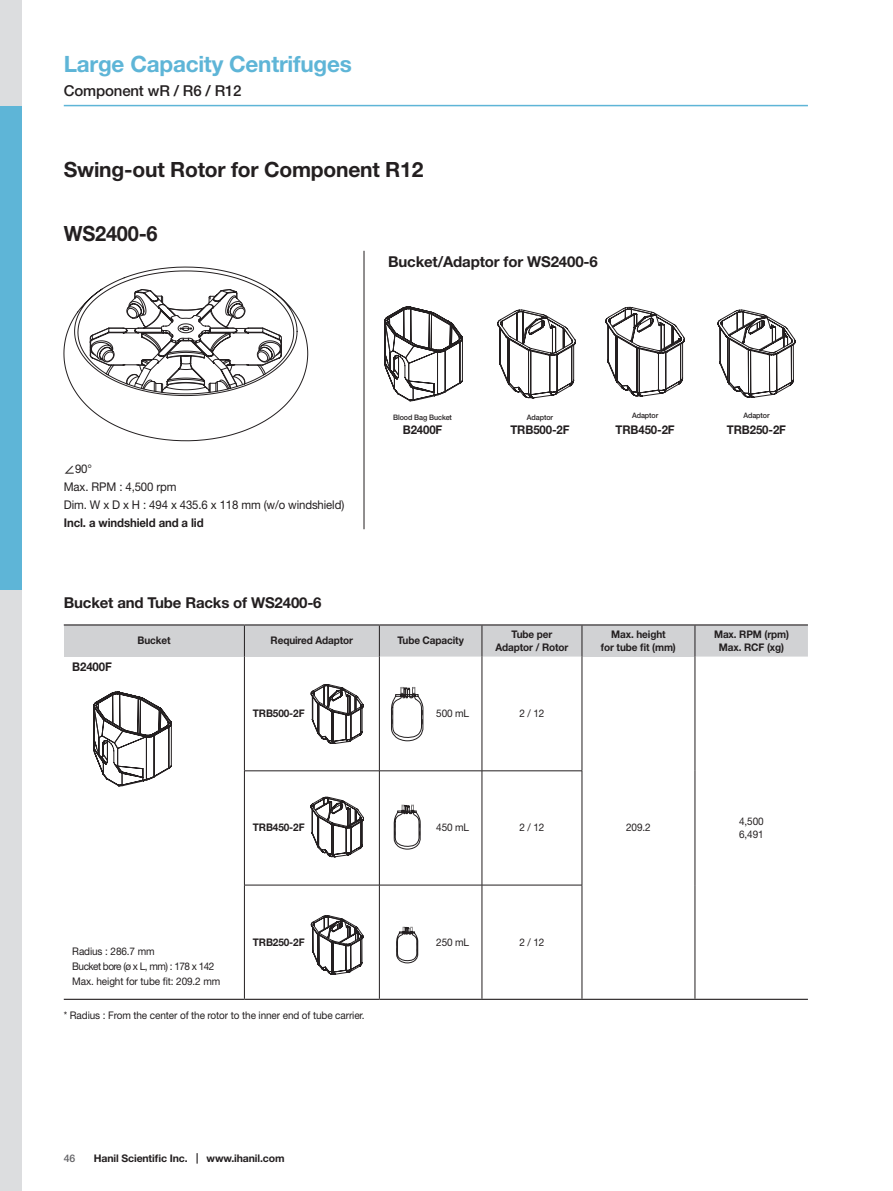
<style>
.page{position:relative;width:893px;height:1191px;background:#fff}
.page>*{position:absolute;margin:0;border:0;box-sizing:border-box;transform-origin:0 0}
.t1{font:700 22.5px "Helvetica Neue LT Std";letter-spacing:-.01em;color:#5eb5d7}
.t2{font:700 21px "Helvetica Neue LT Std";letter-spacing:-.01em;color:#231f20}
.t3{font:700 21px "Helvetica Neue LT Std";letter-spacing:-.01em;color:#231f20;scale:.95 1}
.t4{font:700 15px "Helvetica Neue LT Std";letter-spacing:-.01em;color:#231f20}
.t5{font:500 15px "Helvetica Neue LT Std";letter-spacing:-.01em;color:#231f20}
.t6{font:700 12px "Helvetica Neue LT Std";letter-spacing:-.01em;color:#231f20;scale:.95 1}
.t7{font:12px/18px "Helvetica Neue LT Std";letter-spacing:-.01em;color:#231f20;scale:.95 1}
.t8{font:10.5px/15px "Helvetica Neue LT Std";letter-spacing:-.01em;color:#231f20;scale:.95 1}
.t9{font:700 10.5px/12.6px "Helvetica Neue LT Std";letter-spacing:-.01em;color:#231f20;text-align:center;scale:.95 1}
.t10{font:700 10.5px "Helvetica Neue LT Std";letter-spacing:-.01em;color:#231f20}
.t11{font:500 10.5px "Helvetica Neue LT Std";color:#636366}
.t12{font:500 7.5px "Helvetica Neue LT Std";letter-spacing:-.01em;color:#231f20;scale:.95 1}
.s1{font-family:"Noto Sans CJ Kkr";font-weight:500}
</style>
<div class="page">
<div style="left:0;top:0;width:21px;height:1191px;background:#dcdddf"></div>
<div style="left:0;top:106px;width:21px;height:484px;background:#5eb5d7"></div>
<hr style="left:64px;top:105px;width:744px;height:1px;background:#5eb5d7">
<svg style="left:396px;top:926px;width:22px;height:37px"></svg>
<svg style="left:394px;top:804px;width:26px;height:45px"></svg>
<svg style="left:391px;top:687px;width:32px;height:54px"></svg>
<hr style="left:364px;top:251px;width:1px;height:278px;background:#231f20">
<svg style="left:384px;top:307px;width:79px;height:94px"></svg>
<svg style="left:497px;top:310px;width:79px;height:88px"></svg>
<svg style="left:605px;top:307px;width:80px;height:89px"></svg>
<svg style="left:718px;top:310px;width:77px;height:87px"></svg>
<svg style="left:64px;top:267px;width:244px;height:174px"></svg>
<div style="left:64px;top:625px;width:180px;height:31px;background:#d1d2d4"></div>
<div style="left:244px;top:625px;width:135px;height:31px;background:#d1d2d4"></div>
<div style="left:380px;top:625px;width:428px;height:31px;background:#d1d2d4"></div>
<div style="left:582px;top:625px;width:113px;height:31px;background:#d1d2d4"></div>
<hr style="left:244px;top:625px;width:1px;height:31px;background:#231f20">
<hr style="left:379px;top:625px;width:1px;height:31px;background:#231f20">
<hr style="left:482px;top:625px;width:1px;height:31px;background:#231f20">
<hr style="left:582px;top:625px;width:1px;height:31px;background:#231f20">
<hr style="left:695px;top:625px;width:1px;height:31px;background:#231f20">
<hr style="left:64px;top:624px;width:180px;height:1px;background:#231f20">
<hr style="left:244px;top:624px;width:135px;height:1px;background:#231f20">
<hr style="left:379px;top:624px;width:103px;height:1px;background:#231f20">
<hr style="left:482px;top:624px;width:100px;height:1px;background:#231f20">
<hr style="left:582px;top:624px;width:113px;height:1px;background:#231f20">
<hr style="left:695px;top:624px;width:113px;height:1px;background:#231f20">
<hr style="left:64px;top:998px;width:180px;height:2px;background:#231f20">
<hr style="left:582px;top:998px;width:113px;height:2px;background:#231f20">
<hr style="left:695px;top:998px;width:113px;height:2px;background:#231f20">
<hr style="left:244px;top:998px;width:135px;height:2px;background:#231f20">
<hr style="left:379px;top:998px;width:103px;height:2px;background:#231f20">
<hr style="left:482px;top:998px;width:100px;height:2px;background:#231f20">
<hr style="left:244px;top:656px;width:1px;height:114px;background:#231f20">
<hr style="left:379px;top:656px;width:1px;height:114px;background:#231f20">
<hr style="left:482px;top:656px;width:1px;height:114px;background:#231f20">
<hr style="left:582px;top:656px;width:1px;height:114px;background:#231f20">
<hr style="left:695px;top:656px;width:1px;height:115px;background:#231f20">
<hr style="left:695px;top:771px;width:1px;height:114px;background:#231f20">
<hr style="left:695px;top:885px;width:1px;height:113px;background:#231f20">
<hr style="left:244px;top:770px;width:135px;height:1px;background:#231f20">
<hr style="left:244px;top:771px;width:1px;height:114px;background:#231f20">
<hr style="left:379px;top:770px;width:103px;height:1px;background:#231f20">
<hr style="left:379px;top:771px;width:1px;height:114px;background:#231f20">
<hr style="left:482px;top:770px;width:100px;height:1px;background:#231f20">
<hr style="left:482px;top:771px;width:1px;height:114px;background:#231f20">
<hr style="left:582px;top:771px;width:1px;height:114px;background:#231f20">
<hr style="left:244px;top:884px;width:135px;height:1px;background:#231f20">
<hr style="left:244px;top:885px;width:1px;height:113px;background:#231f20">
<hr style="left:379px;top:884px;width:103px;height:1px;background:#231f20">
<hr style="left:379px;top:885px;width:1px;height:113px;background:#231f20">
<hr style="left:482px;top:884px;width:100px;height:1px;background:#231f20">
<hr style="left:482px;top:885px;width:1px;height:113px;background:#231f20">
<hr style="left:582px;top:885px;width:1px;height:113px;background:#231f20">
<svg style="left:93px;top:692px;width:79px;height:94px"></svg>
<svg style="left:311px;top:684px;width:52px;height:59px"></svg>
<svg style="left:311px;top:797px;width:53px;height:60px"></svg>
<svg style="left:311px;top:915px;width:52px;height:59px"></svg>
<h1 class="t1" style="left:64px;top:51px;width:290px">Large Capacity Centrifuges</h1>
<h3 class="t5" style="left:64px;top:82px;width:179px">Component wR / R6 / R12</h3>
<h2 class="t2" style="left:64px;top:156px;width:361px">Swing-out Rotor for Component R12</h2>
<h2 class="t3" style="left:64px;top:221px;width:100px">WS2400-6</h2>
<h3 class="t4" style="left:388px;top:252px;width:211px">Bucket/Adaptor for WS2400-6</h3>
<p class="t7" style="left:64px;top:460px;width:297px"><span class="s1">∠</span>90°<br>Max. RPM : 4,500 rpm<br>Dim. W x D x H : 494 x 435.6 x 118 mm (w/o windshield)</p>
<p class="t6" style="left:64px;top:515px;width:149px">Incl. a windshield and a lid</p>
<p class="t12" style="left:393px;top:412px;width:63px">Blood Bag Bucket</p>
<p class="t6" style="left:403px;top:422px;width:43px">B2400F</p>
<p class="t12" style="left:527px;top:412px;width:29px">Adaptor</p>
<p class="t6" style="left:510px;top:422px;width:64px">TRB500-2F</p>
<p class="t12" style="left:632px;top:411px;width:29px">Adaptor</p>
<p class="t6" style="left:616px;top:422px;width:64px">TRB450-2F</p>
<p class="t12" style="left:743px;top:411px;width:29px">Adaptor</p>
<p class="t6" style="left:727px;top:422px;width:64px">TRB250-2F</p>
<h3 class="t4" style="left:64px;top:593px;width:259px">Bucket and Tube Racks of WS2400-6</h3>
<p class="t9" style="left:138px;top:634px;width:36px">Bucket</p>
<p class="t9" style="left:271px;top:634px;width:88px">Required Adaptor</p>
<p class="t9" style="left:397px;top:634px;width:71px">Tube Capacity</p>
<p class="t9" style="left:495px;top:627px;width:78px">Tube per<br>Adaptor / Rotor</p>
<p class="t9" style="left:601px;top:627px;width:80px">Max. height<br>for tube fit (mm)</p>
<p class="t9" style="left:714px;top:627px;width:80px">Max. RPM (rpm)<br>Max. RCF (xg)</p>
<p class="t6" style="left:72px;top:659px;width:43px">B2400F</p>
<p class="t9" style="left:253px;top:707px;width:56px">TRB500-2F</p>
<p class="t8" style="left:436px;top:706px;width:36px">500 mL</p>
<p class="t8" style="left:519px;top:706px;width:28px">2 / 12</p>
<p class="t9" style="left:253px;top:821px;width:56px">TRB450-2F</p>
<p class="t8" style="left:436px;top:820px;width:36px">450 mL</p>
<p class="t8" style="left:519px;top:820px;width:28px">2 / 12</p>
<p class="t8" style="left:72px;top:943px;width:157px">Radius : 286.7 mm<br>Bucket bore (ø x L, mm) : 178 x 142<br>Max. height for tube fit: 209.2 mm</p>
<p class="t9" style="left:253px;top:935px;width:56px">TRB250-2F</p>
<p class="t8" style="left:436px;top:934px;width:36px">250 mL</p>
<p class="t8" style="left:519px;top:934px;width:28px">2 / 12</p>
<p class="t8" style="left:64px;top:1008px;width:318px">* Radius : From the center of the rotor to the inner end of tube carrier.</p>
<p class="t11" style="left:64px;top:1151px;width:13px">46</p>
<p class="t10" style="left:94px;top:1151px;width:95px">Hanil Scientific Inc.</p>
<p class="t10" style="left:207px;top:1151px;width:80px">www.ihanil.com</p>
<p class="t8" style="left:626px;top:820px;width:27px">209.2</p>
<p class="t8" style="left:739px;top:815px;width:27px;line-height:12.6px">4,500<br>6,491</p>
</div>
